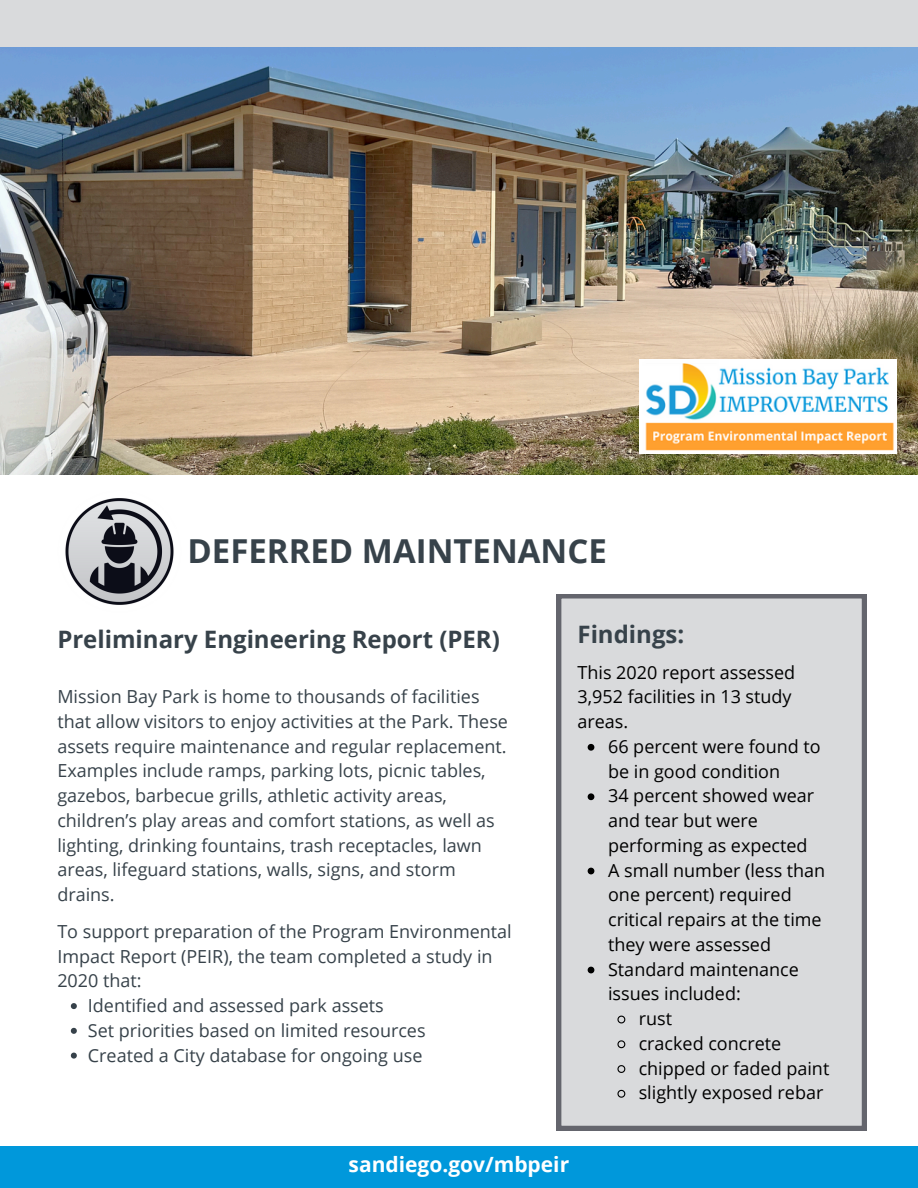
<style>
.page{position:relative;width:918px;height:1188px;background:#fff}
.page>*{position:absolute;margin:0;border:0;box-sizing:border-box;transform-origin:0 0}
.t1{font:700 33px "Open Sans";color:#37424a}
.t2{font:700 24px "Open Sans";color:#37424a}
.t3{font:700 21px "Open Sans";color:#fff}
.t4{font:18px/24.8px "Open Sans";color:#37424a}
.t5{font:18px/24.8px "Open Sans";color:#000}
</style>
<div class="page">
<img style="left:0;top:47px;width:918px;height:428px">
<div style="left:0;top:1147px;width:918px;height:41px;background:#0098db"></div>
<div style="left:0;top:0;width:918px;height:47px;background:#d9dadc"></div>
<img style="left:65px;top:498px;width:109px;height:107px">
<img style="left:639px;top:359px;width:258px;height:95px">
<div style="left:557px;top:594px;width:309px;height:536px;background:#d9dadc"></div>
<svg style="left:71px;top:1003px;width:6px;height:6px"></svg>
<svg style="left:71px;top:1028px;width:6px;height:6px"></svg>
<svg style="left:71px;top:1053px;width:6px;height:6px"></svg>
<svg style="left:588px;top:744px;width:6px;height:7px"></svg>
<svg style="left:588px;top:793px;width:6px;height:7px"></svg>
<svg style="left:588px;top:868px;width:6px;height:6px"></svg>
<svg style="left:588px;top:967px;width:6px;height:6px"></svg>
<svg style="left:617px;top:1015px;width:9px;height:9px"></svg>
<svg style="left:617px;top:1040px;width:9px;height:9px"></svg>
<svg style="left:617px;top:1064px;width:9px;height:10px"></svg>
<svg style="left:617px;top:1089px;width:9px;height:10px"></svg>
<p class="t1" style="left:187px;top:528px;width:421px">DEFERRED MAINTENANCE</p>
<p class="t2" style="left:57px;top:622px;width:444px">Preliminary Engineering Report (PER)</p>
<h1 class="t4" style="left:57px;top:684px;width:452px">Mission Bay Park is home to thousands of facilities that allow visitors to enjoy activities at the Park. These assets require maintenance and regular replacement.<br>Examples include ramps, parking lots, picnic tables, gazebos, barbecue grills, athletic activity areas, children’s play areas and comfort stations, as well as lighting, drinking fountains, trash receptacles, lawn areas, lifeguard stations, walls, signs, and storm drains.</h1>
<h2 class="t4" style="left:57px;top:918px;width:456px">To support preparation of the Program Environmental<br>Impact Report (PEIR), the team completed a study in<br>2020 that:</h2>
<p class="t4" style="left:88px;top:993px;width:297px">Identified and assessed park assets</p>
<p class="t4" style="left:88px;top:1017px;width:339px">Set priorities based on limited resources</p>
<p class="t4" style="left:88px;top:1042px;width:336px">Created a City database for ongoing use</p>
<h3 class="t2" style="left:578px;top:618px;width:108px">Findings:</h3>
<p class="t5" style="left:578px;top:659px;width:219px">This 2020 report assessed<br>3,952 facilities in 13 study areas.</p>
<p class="t5" style="left:608px;top:734px;width:214px">66 percent were found to be in good condition</p>
<p class="t5" style="left:608px;top:783px;width:208px">34 percent showed wear and tear but were performing as expected</p>
<h2 class="t5" style="left:608px;top:857px;width:219px">A small number (less than one percent) required critical repairs at the time they were assessed</h2>
<p class="t5" style="left:608px;top:956px;width:192px">Standard maintenance issues included:</p>
<p class="t5" style="left:639px;top:1006px;width:35px">rust</p>
<p class="t5" style="left:639px;top:1031px;width:144px">cracked concrete</p>
<p class="t5" style="left:639px;top:1055px;width:192px">chipped or faded paint</p>
<p class="t5" style="left:639px;top:1080px;width:186px">slightly exposed rebar</p>
<p class="t3" style="left:349px;top:1150px;width:222px">sandiego.gov/mbpeir</p>
</div>
